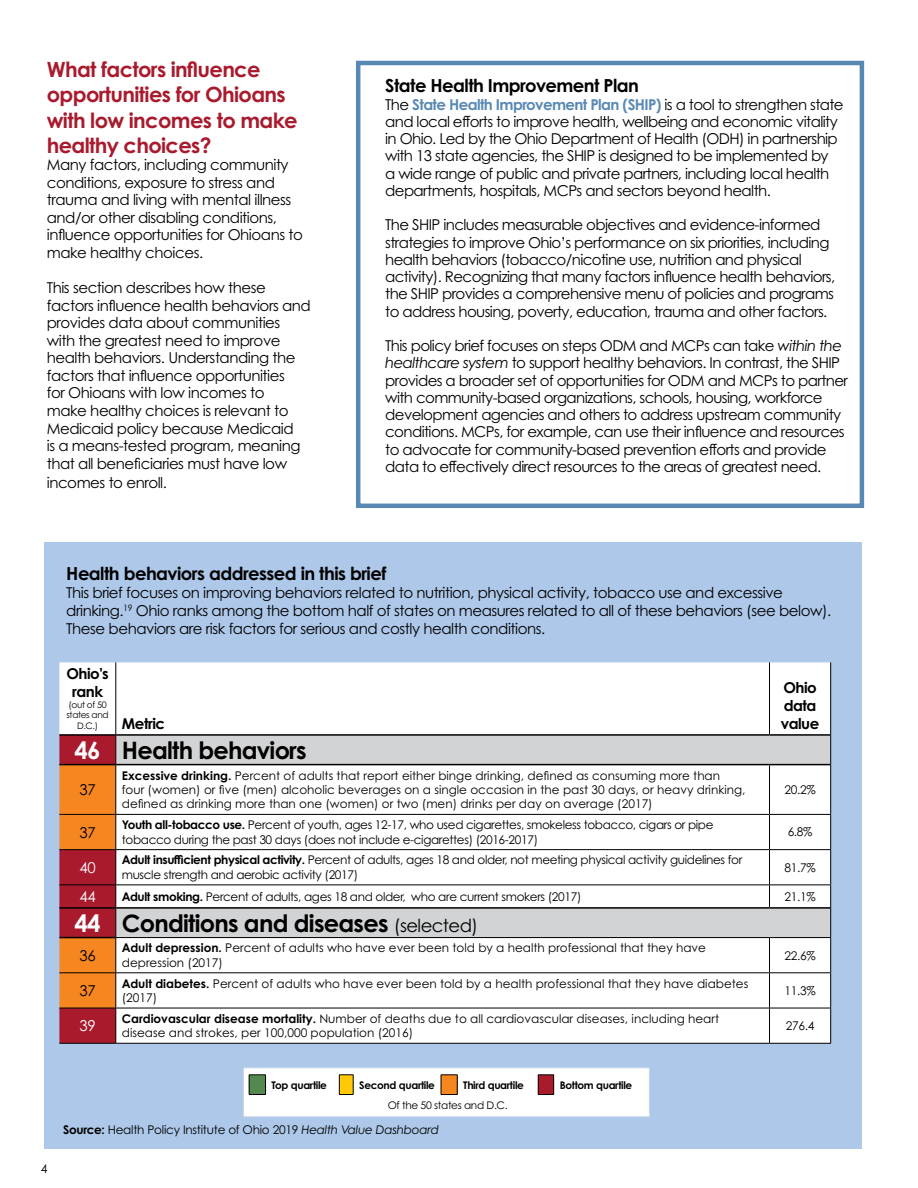
<style>
.page{position:relative;width:918px;height:1188px;background:#fff}
.page>*{position:absolute;margin:0;border:0;box-sizing:border-box;transform-origin:0 0}
.t1{font:700 24px "Century Gothic Pro";letter-spacing:-.03em;color:#000}
.t2{font:700 21px/25.2px "Century Gothic Pro";letter-spacing:-.03em;color:#a91a2d}
.t3{font:700 18px "Century Gothic Pro";letter-spacing:-.03em;color:#000}
.t4{font:15px/17.2px "Century Gothic Pro";letter-spacing:-.04em;color:#000}
.t5{font:700 15px/18px "Century Gothic Pro";letter-spacing:-.03em;color:#000;text-align:center}
.t6{font:15px "Century Gothic Pro";color:#fff}
.t7{font:12px/14.4px "Century Gothic Pro";color:#000}
.t8{font:12px/14.4px "Century Gothic Pro";letter-spacing:-.03em;color:#000}
.t9{font:12px "Century Gothic Pro";letter-spacing:-.02em;color:#000}
.t10{font:700 10.5px "Century Gothic Pro";letter-spacing:-.03em;color:#000}
.t11{font:10.5px "Century Gothic Pro";letter-spacing:-.03em;color:#000}
.t12{font:9px/10.5px "Century Gothic Pro";letter-spacing:-.04em;color:#000;text-align:center}
.s1{font-weight:700;color:#5889b4}
.s2{font-style:italic}
.s3{color:#fff}
.s4{font-weight:700}
.s5{font-weight:400;font-size:18px}
</style>
<div class="page">
<div style="left:356px;top:61px;width:508px;height:447px;border:4px solid #5889b4"></div>
<div style="left:45px;top:542px;width:817px;height:606px;background:#aec8e9"></div>
<div style="left:59px;top:662px;width:771px;height:381px;background:#fff"></div>
<svg style="left:116px;top:735px;width:714px;height:203px;fill:#fff"></svg>
<hr style="left:769px;top:662px;width:1px;height:72px;background:#000">
<hr style="left:830px;top:662px;width:1px;height:73px;background:#000">
<hr style="left:830px;top:735px;width:1px;height:30px;background:#000">
<hr style="left:769px;top:765px;width:1px;height:49px;background:#000">
<hr style="left:830px;top:765px;width:1px;height:49px;background:#000">
<hr style="left:116px;top:814px;width:653px;height:1px;background:#000">
<hr style="left:770px;top:814px;width:61px;height:1px;background:#000">
<hr style="left:769px;top:815px;width:1px;height:34px;background:#000">
<hr style="left:830px;top:815px;width:1px;height:34px;background:#000">
<hr style="left:116px;top:849px;width:653px;height:1px;background:#000">
<hr style="left:770px;top:849px;width:61px;height:1px;background:#000">
<hr style="left:769px;top:850px;width:1px;height:34px;background:#000">
<hr style="left:830px;top:850px;width:1px;height:34px;background:#000">
<hr style="left:116px;top:884px;width:653px;height:1px;background:#000">
<hr style="left:770px;top:884px;width:61px;height:1px;background:#000">
<svg style="left:769px;top:885px;width:1px;height:22px"></svg>
<svg style="left:830px;top:885px;width:1px;height:52px"></svg>
<hr style="left:115px;top:937px;width:654px;height:1px;background:#000">
<hr style="left:770px;top:937px;width:61px;height:1px;background:#000">
<hr style="left:769px;top:938px;width:1px;height:34px;background:#000">
<hr style="left:830px;top:938px;width:1px;height:34px;background:#000">
<hr style="left:116px;top:972px;width:653px;height:1px;background:#000">
<hr style="left:770px;top:972px;width:61px;height:1px;background:#000">
<hr style="left:769px;top:973px;width:1px;height:35px;background:#000">
<hr style="left:830px;top:973px;width:1px;height:35px;background:#000">
<hr style="left:116px;top:1008px;width:653px;height:1px;background:#000">
<hr style="left:770px;top:1008px;width:61px;height:1px;background:#000">
<hr style="left:769px;top:1008px;width:1px;height:35px;background:#000">
<hr style="left:830px;top:1008px;width:1px;height:35px;background:#000">
<hr style="left:59px;top:1043px;width:57px;height:1px;background:#000">
<hr style="left:116px;top:1043px;width:653px;height:1px;background:#000">
<hr style="left:770px;top:1043px;width:61px;height:1px;background:#000">
<hr style="left:59px;top:734px;width:56px;height:2px;background:#000">
<hr style="left:116px;top:734px;width:653px;height:2px;background:#000">
<hr style="left:770px;top:734px;width:60px;height:2px;background:#000">
<hr style="left:116px;top:764px;width:653px;height:1px;background:#000">
<hr style="left:770px;top:764px;width:60px;height:1px;background:#000">
<hr style="left:116px;top:907px;width:653px;height:2px;background:#000">
<hr style="left:770px;top:907px;width:60px;height:2px;background:#000">
<hr style="left:115px;top:662px;width:1px;height:73px;background:#000">
<svg style="left:59px;top:735px;width:57px;height:308px"></svg>
<hr style="left:115px;top:938px;width:1px;height:34px;background:#000">
<hr style="left:115px;top:973px;width:1px;height:35px;background:#000">
<hr style="left:115px;top:1008px;width:1px;height:35px;background:#000">
<div style="left:243px;top:1067px;width:407px;height:50px;background:#fff;border:1px solid #c5d6eb"></div>
<svg style="left:249px;top:1075px;width:17px;height:20px"></svg>
<svg style="left:339px;top:1075px;width:15px;height:20px"></svg>
<svg style="left:441px;top:1075px;width:17px;height:20px"></svg>
<svg style="left:538px;top:1075px;width:16px;height:20px"></svg>
<h2 class="t2" style="left:47px;top:56px;width:252px">What factors influence opportunities for Ohioans with low incomes to make healthy choices?</h2>
<p class="t4" style="left:47px;top:156px;width:258px">Many factors, including community conditions, exposure to stress and trauma and living with mental illness and/or other disabling conditions, influence opportunities for Ohioans to make healthy choices.</p>
<p class="t4" style="left:47px;top:279px;width:266px">This section describes how these factors influence health behaviors and provides data about communities with the greatest need to improve health behaviors. Understanding the factors that influence opportunities<br>for Ohioans with low incomes to<br>make healthy choices is relevant to Medicaid policy because Medicaid<br>is a means-tested program, meaning that all beneficiaries must have low</p>
<p class="t4" style="left:47px;top:474px;width:122px">incomes to enroll.</p>
<p class="t3" style="left:385px;top:75px;width:255px">State Health Improvement Plan</p>
<p class="t4" style="left:385px;top:95px;width:460px">The <span class="s1">State Health Improvement Plan (SHIP)</span> is a tool to strengthen state and local efforts to improve health, wellbeing and economic vitality in Ohio. Led by the Ohio Department of Health (ODH) in partnership with 13 state agencies, the SHIP is designed to be implemented by<br>a wide range of public and private partners, including local health departments, hospitals, MCPs and sectors beyond health.</p>
<p class="t4" style="left:385px;top:216px;width:452px">The SHIP includes measurable objectives and evidence-informed strategies to improve Ohio’s performance on six priorities, including health behaviors (tobacco/nicotine use, nutrition and physical activity). Recognizing that many factors influence health behaviors, the SHIP provides a comprehensive menu of policies and programs to address housing, poverty, education, trauma and other factors.</p>
<p class="t4" style="left:385px;top:337px;width:464px">This policy brief focuses on steps ODM and MCPs can take <span class="s2">within the healthcare system</span> to support healthy behaviors. In contrast, the SHIP provides a broader set of opportunities for ODM and MCPs to partner with community-based organizations, schools, housing, workforce development agencies and others to address upstream community conditions. MCPs, for example, can use their influence and resources to advocate for community-based prevention efforts and provide data to effectively direct resources to the areas of greatest need.</p>
<p class="t3" style="left:66px;top:562px;width:322px">Health behaviors addressed in this brief</p>
<p class="t4" style="left:66px;top:584px;width:767px;line-height:18px">This brief focuses on improving behaviors related to nutrition, physical activity, tobacco use and excessive drinking.<sup>19</sup> Ohio ranks among the bottom half of states on measures related to all of these behaviors (see below).<br>These behaviors are risk factors for serious and costly health conditions.</p>
<p class="t5" style="left:66px;top:665px;width:44px">Ohio's rank</p>
<p class="t12" style="left:67px;top:699px;width:44px">(out of 50 states and<br>D.C.)</p>
<p class="t5" style="left:122px;top:714px;width:45px">Metric</p>
<h1 class="t1" style="left:75px;top:735px;width:234px"><span class="s3">46</span> Health behaviors</h1>
<p class="t4" style="left:80px;top:781px;width:18px">37</p>
<p class="t7" style="left:122px;top:768px;width:625px"><span class="s4">Excessive drinking.</span> Percent of adults that report either binge drinking, defined as consuming more than four (women) or five (men) alcoholic beverages on a single occasion in the past 30 days, or heavy drinking, defined as drinking more than one (women) or two (men) drinks per day on average (2017)</p>
<p class="t5" style="left:781px;top:678px;width:40px;text-align:left">Ohio data value</p>
<p class="t7" style="left:785px;top:782px;width:33px">20.2%</p>
<p class="t4" style="left:80px;top:823px;width:18px">37</p>
<p class="t8" style="left:122px;top:818px;width:593px"><span class="s4">Youth all-tobacco use.</span> Percent of youth, ages 12-17, who used cigarettes, smokeless tobacco, cigars or pipe tobacco during the past 30 days (does not include e-cigarettes) (2016-2017)</p>
<p class="t7" style="left:788px;top:825px;width:26px">6.8%</p>
<p class="t6" style="left:80px;top:858px;width:18px">40</p>
<p class="t8" style="left:122px;top:853px;width:622px"><span class="s4">Adult insufficient physical activity.</span> Percent of adults, ages 18 and older, not meeting physical activity guidelines for muscle strength and aerobic activity (2017)</p>
<p class="t7" style="left:785px;top:860px;width:33px">81.7%</p>
<p class="t6" style="left:80px;top:887px;width:18px">44</p>
<p class="t8" style="left:122px;top:889px;width:461px"><span class="s4">Adult smoking.</span> Percent of adults, ages 18 and older, who are current smokers (2017)</p>
<p class="t7" style="left:785px;top:889px;width:33px">21.1%</p>
<h1 class="t1" style="left:75px;top:908px;width:405px"><span class="s3">44</span> Conditions and diseases <span class="s5">(selected)</span></h1>
<p class="t4" style="left:80px;top:946px;width:18px">36</p>
<p class="t7" style="left:122px;top:941px;width:586px"><span class="s4">Adult depression.</span> Percent of adults who have ever been told by a health professional that they have depression (2017)</p>
<p class="t7" style="left:785px;top:948px;width:33px">22.6%</p>
<p class="t4" style="left:80px;top:982px;width:18px">37</p>
<p class="t7" style="left:122px;top:976px;width:628px"><span class="s4">Adult diabetes.</span> Percent of adults who have ever been told by a health professional that they have diabetes (2017)</p>
<p class="t7" style="left:785px;top:983px;width:33px">11.3%</p>
<p class="t6" style="left:80px;top:1017px;width:18px">39</p>
<p class="t7" style="left:122px;top:1011px;width:599px"><span class="s4">Cardiovascular disease mortality.</span> Number of deaths due to all cardiovascular diseases, including heart disease and strokes, per 100,000 population (2016)</p>
<p class="t7" style="left:786px;top:1018px;width:30px">276.4</p>
<p class="t10" style="left:272px;top:1078px;width:57px">Top quartile</p>
<p class="t10" style="left:359px;top:1078px;width:77px">Second quartile</p>
<p class="t10" style="left:463px;top:1078px;width:62px">Third quartile</p>
<p class="t10" style="left:560px;top:1078px;width:74px">Bottom quartile</p>
<p class="t11" style="left:388px;top:1098px;width:122px">Of the 50 states and D.C.</p>
<p class="t7" style="left:41px;top:1162px;width:8px">4</p>
<p class="t9" style="left:63px;top:1122px;width:377px"><span class="s4">Source:</span> Health Policy Institute of Ohio 2019 <span class="s2">Health Value Dashboard</span></p>
</div>
